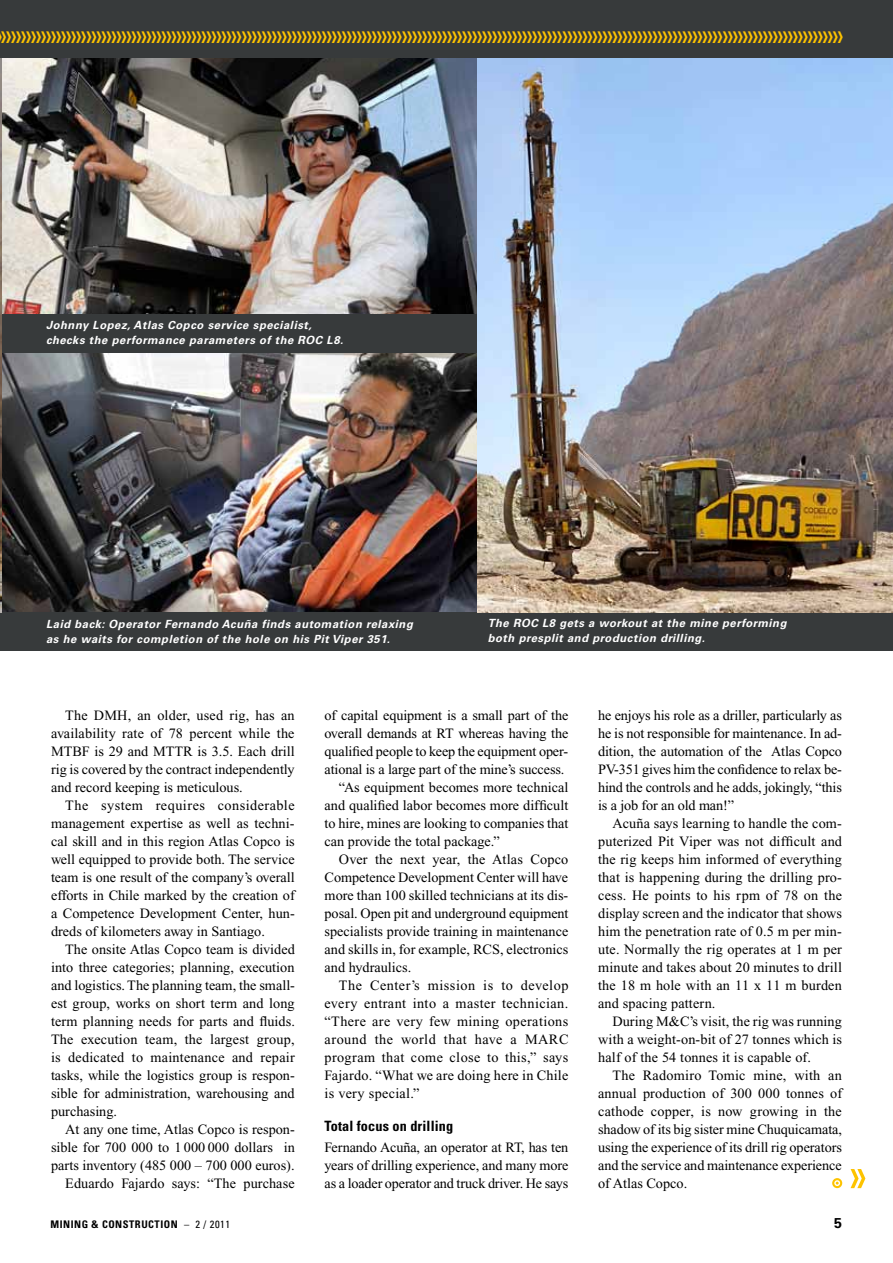
<style>
.page{position:relative;width:893px;height:1263px;background:#fff}
.page>*{position:absolute;margin:0;border:0;box-sizing:border-box;transform-origin:0 0}
.t1{font:15px "Tokyo Two Solid";color:#fdc300}
.t2{font:14.25px/18px "Times New Roman";color:#000;text-align:justify}
.t3{font:14.25px "Times New Roman";letter-spacing:.03em;color:#000}
.t4{font:14.25px "Times New Roman";letter-spacing:.035em;color:#000}
.t5{font:14.25px "Times New Roman";letter-spacing:.025em;color:#000}
.t6{font:700 condensed 14.25px "Univers";letter-spacing:.01em;color:#000}
.t7{font:14.25px "Times New Roman";letter-spacing:.02em;color:#000}
.t8{font:700 14.25px "Univers";color:#000}
.t9{font:italic 700 11.25px/15px "Univers";letter-spacing:.05em;color:#fff}
.t10{font:700 condensed 10.5px "Univers";letter-spacing:.05em;color:#000}
.s1{font-weight:400}
</style>
<div class="page">
<img style="left:1px;top:58px;width:477px;height:257px">
<img style="left:1px;top:353px;width:477px;height:259px">
<div style="left:0;top:315px;width:478px;height:38px;background:#373a3b"></div>
<div style="left:0;top:612px;width:893px;height:38px;background:#373a3b"></div>
<img style="left:478px;top:58px;width:415px;height:554px">
<img style="left:0;top:58px;width:1px;height:554px">
<div style="left:832px;top:1178px;width:10px;height:10px;border:2px solid #fdc300;border-radius:50%"></div>
<div style="left:0;top:0;width:893px;height:58px;background:#373a3b"></div>
<svg style="left:850px;top:1169px;width:15px;height:19px"></svg>
<p class="t1" style="left:1px;top:28px;width:843px">&gt;&gt;&gt;&gt;&gt;&gt;&gt;&gt;&gt;&gt;&gt;&gt;&gt;&gt;&gt;&gt;&gt;&gt;&gt;&gt;&gt;&gt;&gt;&gt;&gt;&gt;&gt;&gt;&gt;&gt;&gt;&gt;&gt;&gt;&gt;&gt;&gt;&gt;&gt;&gt;&gt;&gt;&gt;&gt;&gt;&gt;&gt;&gt;&gt;&gt;&gt;&gt;&gt;&gt;&gt;&gt;&gt;&gt;&gt;&gt;&gt;&gt;&gt;&gt;&gt;&gt;&gt;&gt;&gt;&gt;&gt;&gt;&gt;&gt;&gt;&gt;&gt;&gt;&gt;&gt;&gt;&gt;&gt;&gt;&gt;&gt;&gt;&gt;&gt;&gt;&gt;&gt;&gt;&gt;&gt;&gt;&gt;&gt;&gt;&gt;&gt;&gt;&gt;&gt;&gt;&gt;&gt;&gt;&gt;&gt;&gt;&gt;&gt;&gt;&gt;&gt;&gt;&gt;&gt;&gt;&gt;&gt;&gt;&gt;&gt;&gt;&gt;&gt;&gt;&gt;&gt;&gt;&gt;&gt;&gt;&gt;&gt;&gt;&gt;&gt;&gt;&gt;&gt;&gt;&gt;&gt;&gt;&gt;&gt;&gt;&gt;&gt;&gt;&gt;&gt;&gt;&gt;&gt;&gt;&gt;&gt;&gt;&gt;&gt;&gt;&gt;&gt;&gt;</p>
<p class="t9" style="left:46px;top:318px;width:299px">Johnny Lopez, Atlas Copco service specialist, checks the performance parameters of the ROC L8.</p>
<p class="t9" style="left:46px;top:616px;width:368px">Laid back: Operator Fernando Acuña finds automation relaxing as he waits for completion of the hole on his Pit Viper 351.</p>
<p class="t9" style="left:488px;top:616px;width:300px">The ROC L8 gets a workout at the mine performing both presplit and production drilling.</p>
<p class="t2" style="left:51px;top:706px;width:245px;text-indent:14px">The DMH, an older, used rig, has an availability rate of 78 percent while the MTBF is 29 and MTTR is 3.5. Each drill rig is covered by the contract independently and record keeping is meticulous.</p>
<p class="t2" style="left:51px;top:796px;width:245px;text-indent:14px">The system requires considerable management expertise as well as techni&shy;cal skill and in this region Atlas Copco is well equipped to provide both. The service team is one result of the company’s overall efforts in Chile marked by the creation of a Competence Development Center, hun&shy;dreds of kilometers away in Santiago.</p>
<p class="t2" style="left:51px;top:940px;width:246px;text-indent:14px">The onsite Atlas Copco team is divided into three categories; planning, execution and logistics. The planning team, the small&shy;est group, works on short term and long term planning needs for parts and fluids.<br>The execution team, the largest group, is dedicated to maintenance and repair tasks, while the logistics group is respon&shy;sible for administration, warehousing and purchasing.</p>
<p class="t2" style="left:51px;top:1120px;width:245px;text-align:right">At any one time, Atlas Copco is respon&shy;sible for 700 000 to 1 000 000 dollars in parts inventory (485 000 – 700 000 euros).<br>Eduardo Fajardo says: “The purchase</p>
<p class="t2" style="left:325px;top:706px;width:245px">of capital equipment is a small part of the</p>
<p class="t2" style="left:325px;top:724px;width:245px">overall demands at RT whereas having the</p>
<p class="t2" style="left:325px;top:742px;width:245px">qualified people to keep the equipment oper-</p>
<p class="t2" style="left:325px;top:760px;width:241px">ational is a large part of the mine’s success.</p>
<p class="t2" style="left:339px;top:778px;width:231px">“As equipment becomes more technical</p>
<p class="t2" style="left:325px;top:796px;width:245px">and qualified labor becomes more difficult</p>
<p class="t2" style="left:325px;top:814px;width:245px">to hire, mines are looking to companies that</p>
<p class="t2" style="left:325px;top:832px;width:177px">can provide the total package.”</p>
<p class="t2" style="left:339px;top:850px;width:231px">Over the next year, the Atlas Copco</p>
<p class="t2" style="left:325px;top:868px;width:245px">Competence Development Center will have</p>
<p class="t2" style="left:325px;top:886px;width:245px">more than 100 skilled technicians at its dis-</p>
<p class="t2" style="left:325px;top:904px;width:245px">posal. Open pit and underground equipment</p>
<p class="t2" style="left:325px;top:922px;width:245px">specialists provide training in maintenance</p>
<p class="t2" style="left:325px;top:940px;width:245px">and skills in, for example, RCS, electronics</p>
<p class="t2" style="left:325px;top:958px;width:88px">and hydraulics.</p>
<p class="t4" style="left:339px;top:977px;width:231px">The Center’s mission is to develop</p>
<p class="t3" style="left:325px;top:995px;width:245px">every entrant into a master technician.</p>
<p class="t5" style="left:325px;top:1013px;width:245px">“There are very few mining operations</p>
<p class="t4" style="left:325px;top:1031px;width:245px">around the world that have a MARC</p>
<p class="t3" style="left:325px;top:1049px;width:245px">program that come close to this,” says</p>
<p class="t2" style="left:325px;top:1066px;width:245px">Fajardo. “What we are doing here in Chile</p>
<p class="t7" style="left:325px;top:1085px;width:97px">is very special.”</p>
<p class="t6" style="left:325px;top:1117px;width:130px">Total focus on drilling</p>
<p class="t2" style="left:325px;top:1138px;width:245px">Fernando Acuña, an operator at RT, has ten years of drilling experience, and many more as a loader operator and truck driver. He says</p>
<p class="t2" style="left:598px;top:706px;width:245px">he enjoys his role as a driller, particularly as he is not responsible for maintenance. In ad&shy;dition, the automation of the Atlas Copco PV-351 gives him the confidence to relax be&shy;hind the controls and he adds, jokingly, “this is a job for an old man!”</p>
<p class="t2" style="left:598px;top:814px;width:245px;text-indent:14px">Acuña says learning to handle the com&shy;puterized Pit Viper was not difficult and the rig keeps him informed of everything that is happening during the drilling pro&shy;cess. He points to his rpm of 78 on the display screen and the indicator that shows him the penetration rate of 0.5 m per min&shy;ute. Normally the rig operates at 1 m per minute and takes about 20 minutes to drill the 18 m hole with an 11 x 11 m burden and spacing pattern.</p>
<p class="t2" style="left:598px;top:1012px;width:245px;text-indent:14px">During M&amp;C’s visit, the rig was running with a weight-on-bit of 27 tonnes which is half of the 54 tonnes it is capable of.</p>
<p class="t2" style="left:598px;top:1066px;width:245px;text-indent:14px">The Radomiro Tomic mine, with an annual production of 300 000 tonnes of cathode copper, is now growing in the shadow of its big sister mine Chuquicamata, using the experience of its drill rig operators and the service and maintenance experience of Atlas Copco.</p>
<p class="t10" style="left:51px;top:1218px;width:181px">Mining &amp; Construction <span class="s1">– 2 / 2011</span></p>
<p class="t8" style="left:834px;top:1215px;width:9px">5</p>
</div>
